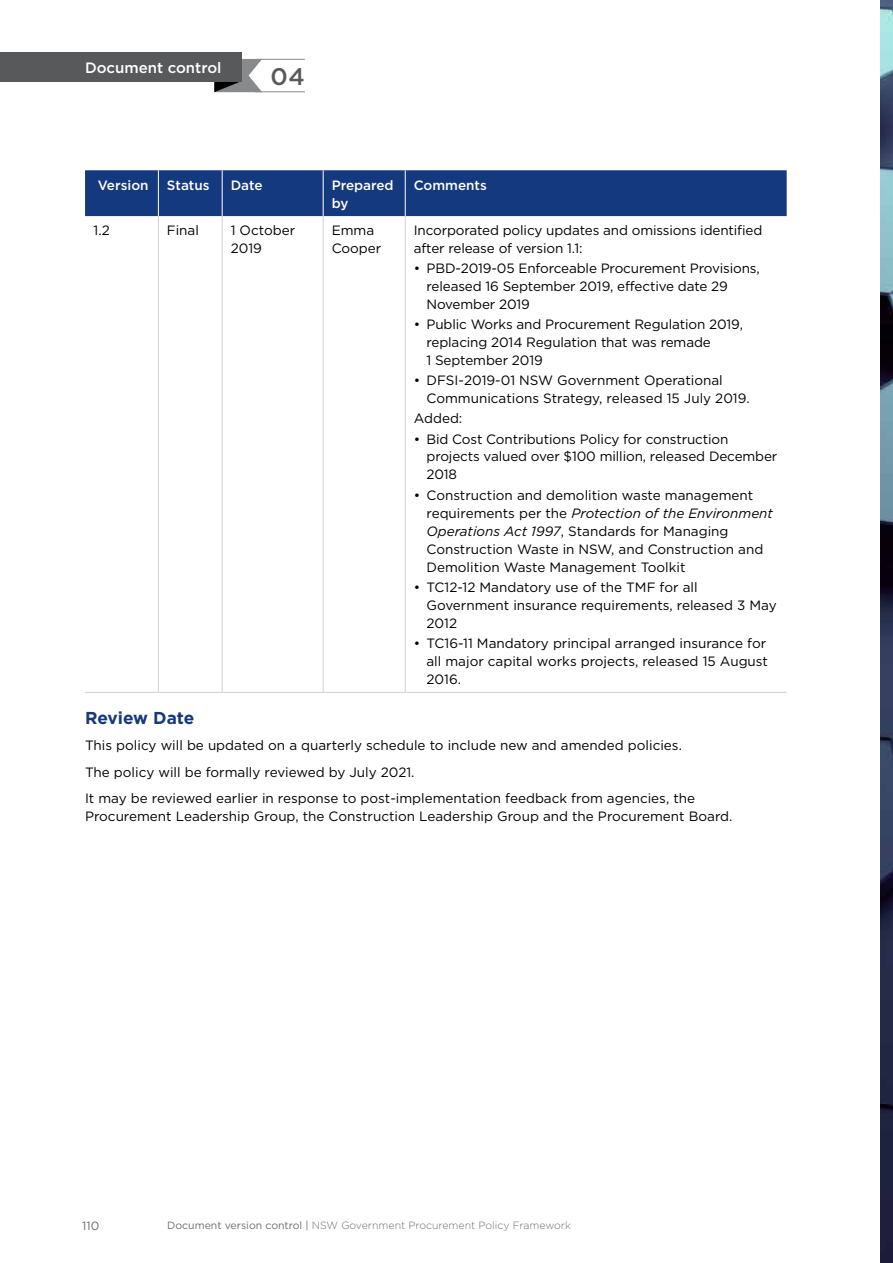
<style>
.page{position:relative;width:893px;height:1263px;background:#fff}
.page>*{position:absolute;margin:0;border:0;box-sizing:border-box;transform-origin:0 0}
.t1{font:500 24px "Gotham";color:#58595b}
.t2{font:700 17.25px "Gotham";letter-spacing:-.005em;color:#15397f}
.t3{font:500 15px "Gotham";color:#fff}
.Body_Copy_more_parra{font:13.5px/18px "Gotham";color:#000}
.t4{font:500 13.5px/18px "Gotham";color:#fff}
.t5{font:12px "Gotham";color:#6d6e71}
.t6{font:300 10.5px "Gotham";color:#6d6e71}
.s1{font-style:italic}
.s2{font-weight:400}
</style>
<div class="page">
<svg style="left:880px;top:0;width:13px;height:1263px;background:#3d4d64"></svg>
<svg style="left:214px;top:59px;width:47px;height:33px"></svg>
<hr style="left:257px;top:59px;width:48px;height:1px;background:#888a8c">
<hr style="left:255px;top:91px;width:50px;height:1px;background:#888a8c">
<div style="left:0;top:52px;width:242px;height:29px;background:#58595b"></div>
<div style="left:85px;top:170px;width:702px;height:46px;background:#15397f"></div>
<hr style="left:158px;top:170px;width:1px;height:46px;background:#fff">
<hr style="left:222px;top:170px;width:1px;height:46px;background:#fff">
<hr style="left:323px;top:170px;width:1px;height:46px;background:#fff">
<hr style="left:405px;top:170px;width:1px;height:46px;background:#fff">
<hr style="left:158px;top:216px;width:1px;height:476px;background:#d1d3d4">
<hr style="left:222px;top:216px;width:1px;height:476px;background:#d1d3d4">
<hr style="left:323px;top:216px;width:1px;height:476px;background:#d1d3d4">
<hr style="left:405px;top:216px;width:1px;height:476px;background:#d1d3d4">
<hr style="left:85px;top:692px;width:73px;height:1px;background:#d1d3d4">
<hr style="left:158px;top:692px;width:64px;height:1px;background:#d1d3d4">
<hr style="left:222px;top:692px;width:101px;height:1px;background:#d1d3d4">
<hr style="left:323px;top:692px;width:82px;height:1px;background:#d1d3d4">
<hr style="left:405px;top:692px;width:382px;height:1px;background:#d1d3d4">
<p class="t3" style="left:85px;top:57px;width:138px">Document control</p>
<h1 class="t1" style="left:270px;top:61px;width:36px">04</h1>
<p class="t4" style="left:98px;top:176px;width:52px">Version</p>
<p class="t4" style="left:167px;top:176px;width:44px">Status</p>
<p class="t4" style="left:231px;top:176px;width:33px">Date</p>
<p class="t4" style="left:332px;top:176px;width:64px">Prepared by</p>
<p class="t4" style="left:414px;top:176px;width:75px">Comments</p>
<p class="Body_Copy_more_parra" style="left:94px;top:221px;width:18px">1.2</p>
<p class="Body_Copy_more_parra" style="left:167px;top:221px;width:34px">Final</p>
<p class="Body_Copy_more_parra" style="left:231px;top:221px;width:66px">1 October<br>2019</p>
<p class="Body_Copy_more_parra" style="left:332px;top:221px;width:51px">Emma<br>Cooper</p>
<p class="Body_Copy_more_parra" style="left:414px;top:221px;width:350px">Incorporated policy updates and omissions identified after release of version 1.1:</p>
<p class="Body_Copy_more_parra" style="left:426px;top:259px;width:335px;text-indent:-13px">• PBD-2019-05 Enforceable Procurement Provisions, released 16 September 2019, effective date 29<br>November 2019</p>
<p class="Body_Copy_more_parra" style="left:426px;top:315px;width:318px;text-indent:-13px">• Public Works and Procurement Regulation 2019, replacing 2014 Regulation that was remade<br>1 September 2019</p>
<p class="Body_Copy_more_parra" style="left:426px;top:371px;width:325px;text-indent:-13px">• DFSI-2019-01 NSW Government Operational<br>Communications Strategy, released 15 July 2019.</p>
<p class="Body_Copy_more_parra" style="left:414px;top:409px;width:50px">Added:</p>
<p class="Body_Copy_more_parra" style="left:426px;top:429px;width:352px;text-indent:-13px">• Bid Cost Contributions Policy for construction projects valued over $100 million, released December<br>2018</p>
<p class="Body_Copy_more_parra" style="left:426px;top:486px;width:348px;text-indent:-13px">• Construction and demolition waste management requirements per the <span class="s1">Protection of the Environment Operations Act 1997</span>, Standards for Managing Construction Waste in NSW, and Construction and Demolition Waste Management Toolkit</p>
<p class="Body_Copy_more_parra" style="left:426px;top:578px;width:352px;text-indent:-13px">• TC12-12 Mandatory use of the TMF for all<br>Government insurance requirements, released 3 May<br>2012</p>
<p class="Body_Copy_more_parra" style="left:426px;top:634px;width:343px;text-indent:-13px">• TC16-11 Mandatory principal arranged insurance for all major capital works projects, released 15 August<br>2016.</p>
<h3 class="t2" style="left:85px;top:706px;width:111px">Review Date</h3>
<p class="Body_Copy_more_parra" style="left:85px;top:736px;width:598px">This policy will be updated on a quarterly schedule to include new and amended policies.</p>
<p class="Body_Copy_more_parra" style="left:85px;top:763px;width:331px">The policy will be formally reviewed by July 2021.</p>
<p class="Body_Copy_more_parra" style="left:85px;top:789px;width:612px">It may be reviewed earlier in response to post-implementation feedback from agencies, the</p>
<p class="Body_Copy_more_parra" style="left:85px;top:807px;width:649px">Procurement Leadership Group, the Construction Leadership Group and the Procurement Board.</p>
<p class="t5" style="left:82px;top:1218px;width:19px">110</p>
<p class="t6" style="left:167px;top:1218px;width:405px"><span class="s2">Document version control |</span> NSW Government Procurement Policy Framework</p>
</div>
